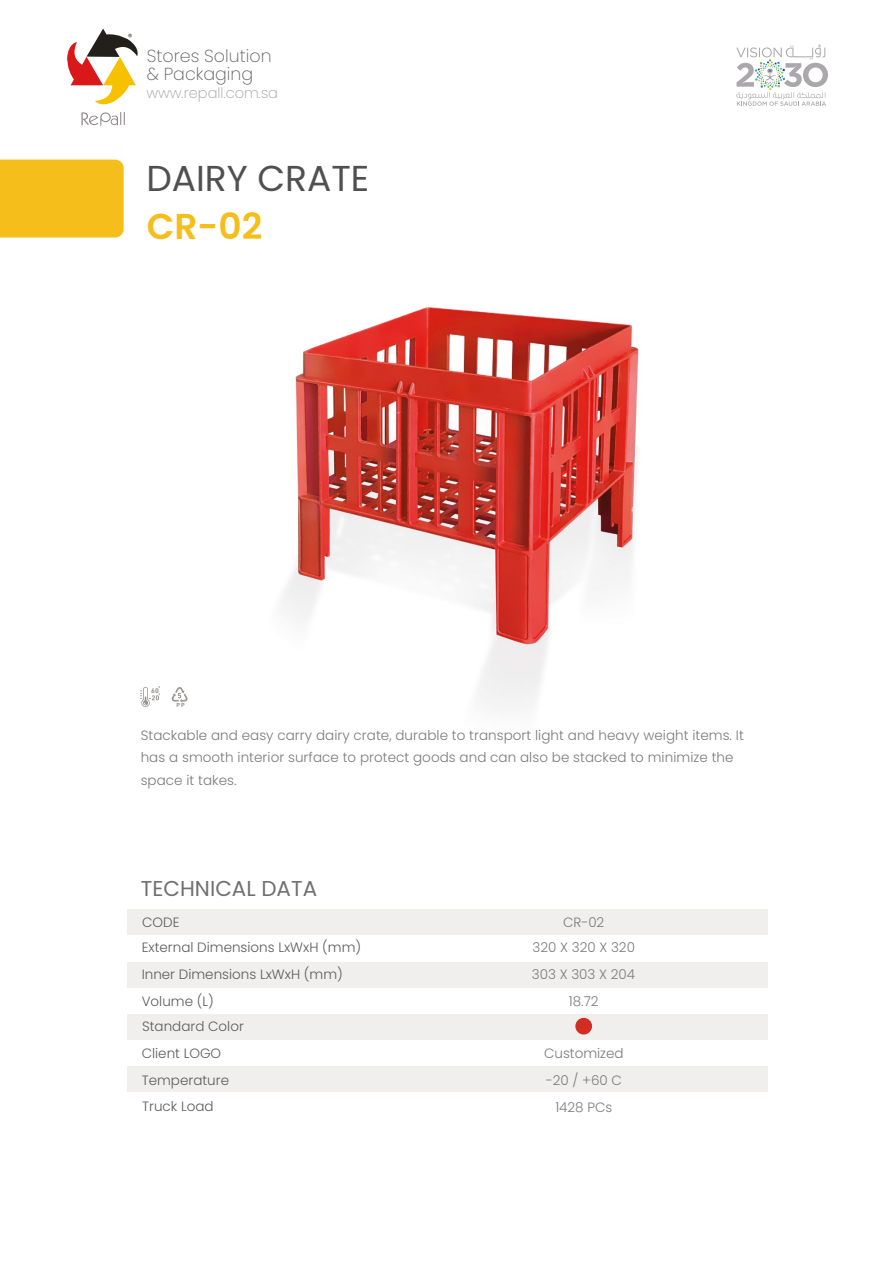
<style>
.page{position:relative;width:893px;height:1263px;background:#fff}
.page>*{position:absolute;margin:0;border:0;box-sizing:border-box;transform-origin:0 0}
.t1{font:36px "Poppins";color:#505050}
.t2{font:600 36px "Poppins";color:#f5be1b}
.t3{font:21.45px "Poppins";color:#707070}
.t4{font:200 17.4px/17.4px "Poppins";color:#5e5f5f}
.t5{font:200 14.55px "Poppins";color:#9f9f9f}
.t6{font:300 13.5px/22.5px "Poppins";letter-spacing:.005em;color:#7c7b7c}
.t7{font:300 13.5px "Poppins";color:#5c5c5c}
.t8{font:700 6.9px "DIN Next LT Arabic";color:#989592}
.t9{font:700 6px "DIN Next LT Arabic";color:#989592}
</style>
<div class="page">
<img style="left:282px;top:307px;width:357px;height:400px">
<div style="left:0;top:160px;width:124px;height:77px;background:#f5be1b"></div>
<div style="left:127px;top:909px;width:641px;height:26px;background:#f0efee"></div>
<div style="left:127px;top:961px;width:641px;height:26px;background:#f0efee"></div>
<div style="left:127px;top:1014px;width:641px;height:26px;background:#f0efee"></div>
<div style="left:127px;top:1066px;width:641px;height:26px;background:#f0efee"></div>
<svg style="left:67px;top:29px;width:71px;height:97px"></svg>
<svg style="left:736px;top:44px;width:92px;height:62px"></svg>
<div style="left:575px;top:1018px;width:17px;height:16px;background:#d12d23;border-radius:50%"></div>
<svg style="left:172px;top:687px;width:16px;height:15px"></svg>
<svg style="left:140px;top:686px;width:20px;height:21px"></svg>
<p class="t4" style="left:147px;top:49px;width:126px">Stores Solution &amp; Packaging</p>
<p class="t5" style="left:146px;top:87px;width:133px">www.repall.com.sa</p>
<h1 class="t1" style="left:146px;top:166px;width:224px">DAIRY CRATE</h1>
<h1 class="t2" style="left:147px;top:206px;width:117px">CR-02</h1>
<p class="t8" style="left:151px;top:686px;width:9px">60</p>
<p class="t9" style="left:177px;top:702px;width:10px">PP</p>
<p class="t6" style="left:141px;top:724px;width:605px">Stackable and easy carry dairy crate, durable to transport light and heavy weight items. It has a smooth interior surface to protect goods and can also be stacked to minimize the space it takes.</p>
<h2 class="t3" style="left:141px;top:881px;width:178px">TECHNICAL DATA</h2>
<p class="t7" style="left:142px;top:914px;width:39px">CODE</p>
<p class="t6" style="left:563px;top:911px;width:43px">CR-02</p>
<p class="t7" style="left:142px;top:939px;width:221px">External Dimensions LxWxH (mm)</p>
<p class="t6" style="left:533px;top:936px;width:104px">320 X 320 X 320</p>
<p class="t7" style="left:142px;top:966px;width:203px">Inner Dimensions LxWxH (mm)</p>
<p class="t6" style="left:532px;top:963px;width:105px">303 X 303 X 204</p>
<p class="t7" style="left:142px;top:993px;width:74px">Volume (L)</p>
<p class="t6" style="left:569px;top:990px;width:31px">18.72</p>
<p class="t7" style="left:142px;top:1018px;width:103px">Standard Color</p>
<p class="t7" style="left:142px;top:1045px;width:81px">Client LOGO</p>
<p class="t6" style="left:544px;top:1042px;width:81px">Customized</p>
<p class="t7" style="left:142px;top:1072px;width:89px">Temperature</p>
<p class="t6" style="left:546px;top:1069px;width:78px">-20 / +60 C</p>
<p class="t7" style="left:142px;top:1098px;width:73px">Truck Load</p>
<p class="t6" style="left:555px;top:1096px;width:58px">1428 PCs</p>
</div>
